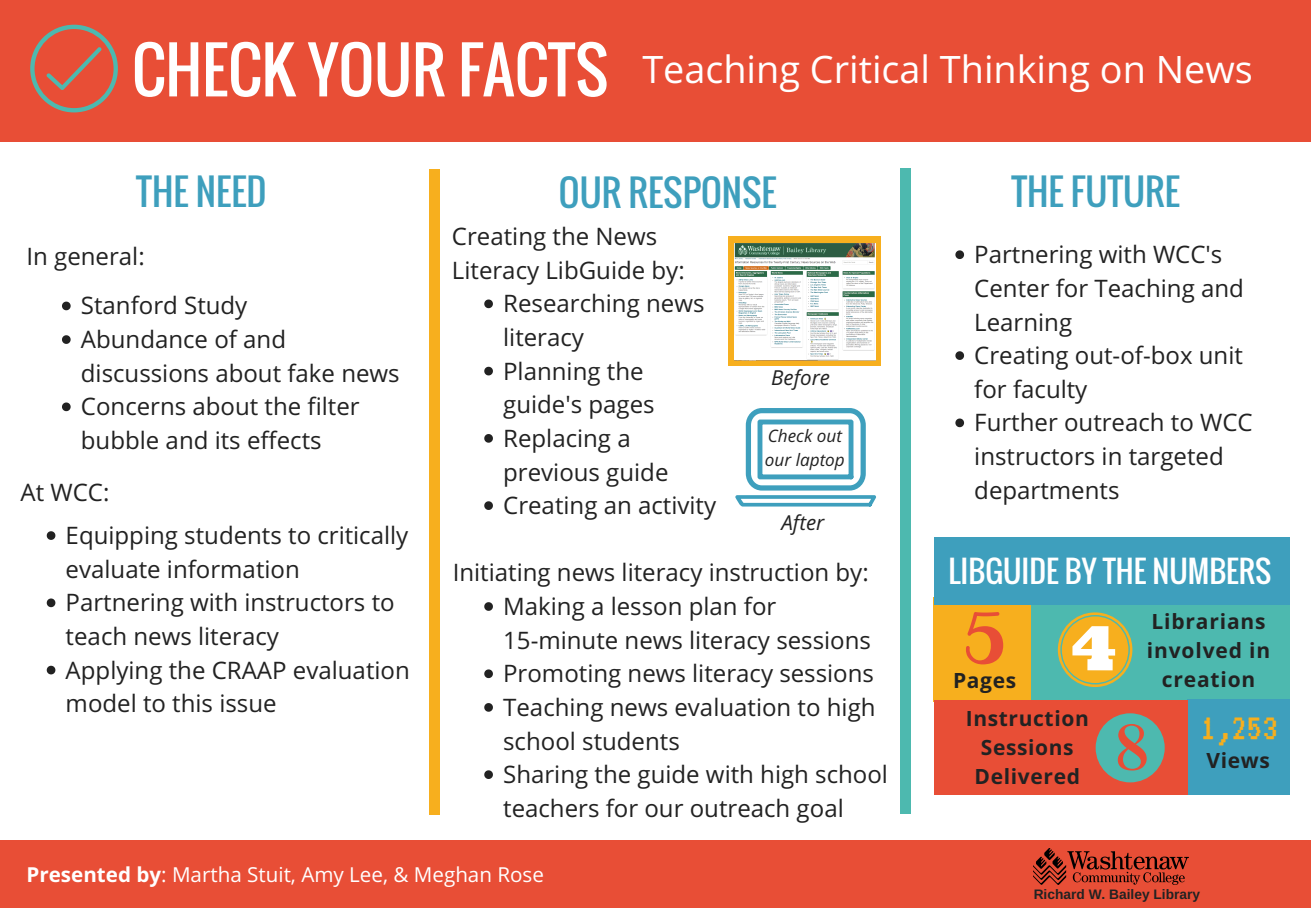
<style>
.page{position:relative;width:1311px;height:908px;background:#fff}
.page>*{position:absolute;margin:0;border:0;box-sizing:border-box;transform-origin:0 0}
.t1{font:71.96px "Ribeye";color:#e84e36}
.t2{font:37.77px "Open Sans";color:#fff}
.t3{font:37.24px "VT323";color:#f7af1e}
.t4{font:36.05px "Oswald";color:#3e9fbd}
.t5{font:30.07px "Oswald";color:#fff}
.t6{font:24.04px/33.6px "Open Sans";color:#222}
.t7{font:700 21px/29.1px "Open Sans";letter-spacing:.03em;color:#222}
.t8{font:20.61px "Open Sans";color:#fff}
.t9{font:italic 20.61px "Open Sans";color:#222}
.t10{font:italic 17.18px/23.9px "Open Sans";color:#222}
.t11{font:700 13.72px "Arimo";color:#222}
.s1{font-family:"Oswald";font-size:61.81px}
.s2{font-weight:700}
</style>
<div class="page">
<div style="left:0;top:0;width:1310px;height:141px;background:#e84e36"></div>
<div style="left:429px;top:168px;width:10px;height:646px;background:#f7af1e"></div>
<div style="left:900px;top:168px;width:10px;height:645px;background:#4db9af"></div>
<div style="left:933px;top:597px;width:97px;height:104px;background:#f7af1e"></div>
<div style="left:1030px;top:597px;width:259px;height:104px;background:#4db9af"></div>
<svg style="left:1057px;top:612px;width:75px;height:74px"></svg>
<div style="left:1187px;top:699px;width:102px;height:95px;background:#3e9fbd"></div>
<div style="left:933px;top:700px;width:254px;height:94px;background:#e84e36"></div>
<div style="left:933px;top:537px;width:356px;height:67px;background:#3e9fbd"></div>
<svg style="left:1095px;top:713px;width:69px;height:69px"></svg>
<svg style="left:30px;top:25px;width:88px;height:87px"></svg>
<svg style="left:62px;top:301px;width:9px;height:9px"></svg>
<svg style="left:62px;top:335px;width:9px;height:9px"></svg>
<svg style="left:62px;top:402px;width:9px;height:9px"></svg>
<svg style="left:47px;top:531px;width:8px;height:8px"></svg>
<svg style="left:47px;top:598px;width:8px;height:9px"></svg>
<svg style="left:47px;top:665px;width:8px;height:9px"></svg>
<svg style="left:484px;top:299px;width:9px;height:9px"></svg>
<svg style="left:484px;top:366px;width:9px;height:9px"></svg>
<svg style="left:484px;top:434px;width:9px;height:8px"></svg>
<svg style="left:484px;top:501px;width:9px;height:9px"></svg>
<svg style="left:955px;top:250px;width:9px;height:9px"></svg>
<svg style="left:955px;top:351px;width:9px;height:9px"></svg>
<svg style="left:955px;top:418px;width:9px;height:9px"></svg>
<svg style="left:484px;top:602px;width:9px;height:8px"></svg>
<svg style="left:484px;top:669px;width:9px;height:9px"></svg>
<svg style="left:484px;top:703px;width:9px;height:8px"></svg>
<svg style="left:484px;top:770px;width:9px;height:8px"></svg>
<div style="left:0;top:839px;width:1310px;height:68px;background:#e84e36"></div>
<div style="left:728px;top:237px;width:152px;height:129px;background:#f7af1e"></div>
<img style="left:734px;top:243px;width:141px;height:117px">
<svg style="left:735px;top:408px;width:141px;height:98px"></svg>
<img style="left:1033px;top:848px;width:155px;height:36px">
<h2 class="t2" style="left:132px;top:43px;width:1122px"><span class="s1">CHECK YOUR FACTS</span> Teaching Critical Thinking on News</h2>
<h3 class="t4" style="left:136px;top:164px;width:132px">THE NEED</h3>
<h3 class="t4" style="left:559px;top:165px;width:219px">OUR RESPONSE</h3>
<h3 class="t4" style="left:1011px;top:164px;width:170px">THE FUTURE</h3>
<p class="t6" style="left:81px;top:230px;width:168px;line-height:49.6px;text-indent:-54px">In general:<br>Stanford Study</p>
<p class="t6" style="left:81px;top:322px;width:320px">Abundance of and discussions about fake news<br>Concerns about the filter bubble and its effects</p>
<p class="t6" style="left:66px;top:470px;width:344px;line-height:43px;text-indent:-45px">At WCC:<br>Equipping students to critically</p>
<p class="t6" style="left:66px;top:551px;width:346px">evaluate information<br>Partnering with instructors to teach news literacy<br>Applying the CRAAP evaluation model to this issue</p>
<p class="t6" style="left:452px;top:219px;width:207px">Creating the News</p>
<p class="t6" style="left:452px;top:252px;width:234px">Literacy LibGuide by:</p>
<p class="t6" style="left:503px;top:286px;width:203px">Researching news</p>
<p class="t6" style="left:503px;top:320px;width:82px">literacy</p>
<p class="t6" style="left:503px;top:353px;width:142px">Planning the</p>
<p class="t6" style="left:503px;top:387px;width:153px">guide's pages</p>
<p class="t6" style="left:503px;top:420px;width:129px">Replacing a</p>
<p class="t6" style="left:503px;top:454px;width:167px">previous guide</p>
<p class="t6" style="left:503px;top:488px;width:214px">Creating an activity</p>
<p class="t9" style="left:771px;top:363px;width:60px">Before</p>
<p class="t10" style="left:765px;top:423px;width:81px">Check out our laptop</p>
<p class="t9" style="left:781px;top:508px;width:44px">After</p>
<p class="t6" style="left:453px;top:554px;width:417px">Initiating news literacy instruction by:</p>
<p class="t6" style="left:503px;top:588px;width:386px">Making a lesson plan for<br>15-minute news literacy sessions<br>Promoting news literacy sessions<br>Teaching news evaluation to high school students<br>Sharing the guide with high school teachers for our outreach goal</p>
<p class="t8" style="left:27px;top:859px;width:519px"><span class="s2">Presented by</span>: Martha Stuit, Amy Lee, &amp; Meghan Rose</p>
<p class="t6" style="left:974px;top:237px;width:280px">Partnering with WCC's<br>Center for Teaching and<br>Learning<br>Creating out-of-box unit for faculty<br>Further outreach to WCC instructors in targeted departments</p>
<p class="t5" style="left:948px;top:547px;width:324px">LIBGUIDE BY THE NUMBERS</p>
<h1 class="t1" style="left:963px;top:588px;width:44px">5</h1>
<p class="t7" style="left:1146px;top:605px;width:125px">Librarians involved in</p>
<p class="t7" style="left:953px;top:665px;width:65px">Pages</p>
<p class="t7" style="left:1161px;top:664px;width:95px">creation</p>
<p class="t7" style="left:965px;top:703px;width:124px;text-align:center">Instruction<br>Sessions<br>Delivered</p>
<h3 class="t3" style="left:1199px;top:707px;width:79px">1,253</h3>
<p class="t7" style="left:1206px;top:745px;width:65px">Views</p>
<p class="t11" style="left:1033px;top:885px;width:168px">Richard W. Bailey Library</p>
</div>
